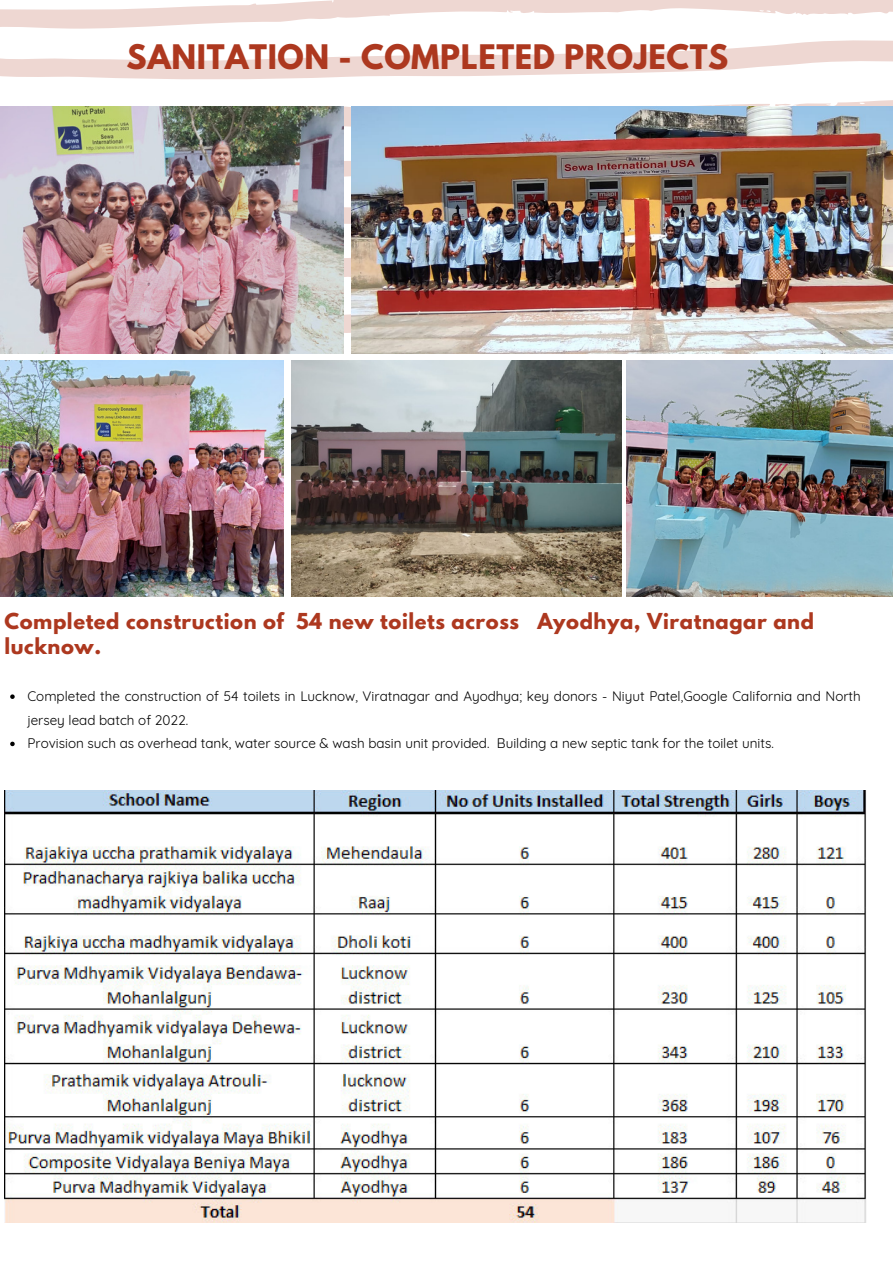
<style>
.page{position:relative;width:893px;height:1264px;background:#fff}
.page>*{position:absolute;margin:0;border:0;box-sizing:border-box;transform-origin:0 0}
.t1{font:700 30px "League Spartan";letter-spacing:.02em;color:#ad381f}
.t2{font:700 19.5px/24.8px "League Spartan";letter-spacing:.03em;color:#ad381f}
.t3{font:13.5px/23.5px "Quicksand";color:#000}
</style>
<div class="page">
<svg style="left:0;top:0;width:892px;height:29px"></svg>
<svg style="left:343px;top:100px;width:549px;height:32px"></svg>
<svg style="left:0;top:40px;width:892px;height:40px"></svg>
<img style="left:291px;top:360px;width:331px;height:236px">
<img style="left:351px;top:106px;width:541px;height:248px">
<img style="left:0;top:360px;width:283px;height:236px">
<img style="left:0;top:106px;width:343px;height:248px">
<img style="left:5px;top:790px;width:861px;height:432px">
<img style="left:626px;top:360px;width:266px;height:236px">
<svg style="left:10px;top:694px;width:5px;height:5px"></svg>
<svg style="left:10px;top:741px;width:5px;height:5px"></svg>
<h1 class="t1" style="left:127px;top:42px;width:603px">SANITATION - COMPLETED PROJECTS</h1>
<h2 class="t2" style="left:5px;top:611px;width:810px">Completed construction of 54 new toilets across Ayodhya, Viratnagar and lucknow.</h2>
<p class="t3" style="left:27px;top:684px;width:834px">Completed the construction of 54 toilets in Lucknow, Viratnagar and Ayodhya; key donors - Niyut Patel,Google California and North jersey lead batch of 2022.<br>Provision such as overhead tank, water source &amp; wash basin unit provided. Building a new septic tank for the toilet units.</p>
</div>
